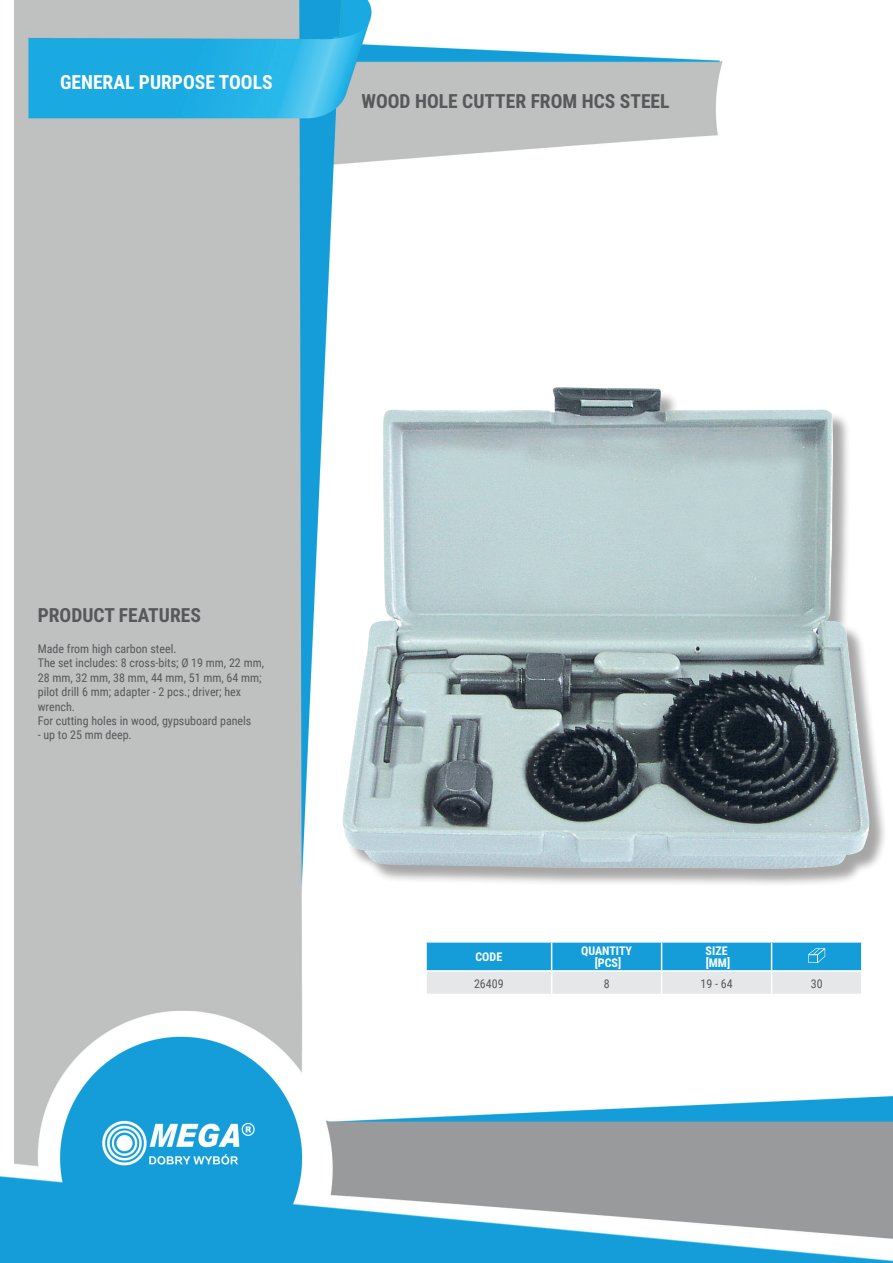
<style>
.page{position:relative;width:893px;height:1263px;background:#fff}
.page>*{position:absolute;margin:0;border:0;box-sizing:border-box;transform-origin:0 0}
.t1{font:700 19.5px "Roboto Condensed";color:#57585a}
.t2{font:700 19.5px "Roboto Condensed";color:#fff}
.t3{font:12px/14.4px "Roboto Condensed";color:#57585a}
.t4{font:700 12px/12px "Roboto Condensed";color:#fff;text-align:center}
</style>
<div class="page">
<img style="left:0;top:0;width:893px;height:1263px">
<div style="left:345px;top:390px;width:543px;height:497px;background:#231f20;opacity:.4"></div>
<img style="left:342px;top:387px;width:528px;height:482px">
<hr style="left:425px;top:943px;width:2px;height:27px;background:#fff">
<hr style="left:425px;top:972px;width:2px;height:22px;background:#fff">
<hr style="left:552px;top:941px;width:110px;height:2px;background:#fff">
<hr style="left:662px;top:941px;width:110px;height:2px;background:#fff">
<hr style="left:772px;top:941px;width:90px;height:2px;background:#fff">
<hr style="left:425px;top:941px;width:127px;height:2px;background:#fff">
<hr style="left:425px;top:970px;width:127px;height:2px;background:#fff">
<hr style="left:425px;top:994px;width:127px;height:1px;background:#fff">
<hr style="left:552px;top:994px;width:110px;height:1px;background:#fff">
<hr style="left:662px;top:994px;width:110px;height:1px;background:#fff">
<hr style="left:772px;top:994px;width:90px;height:1px;background:#fff">
<svg style="left:426px;top:942px;width:436px;height:52px"></svg>
<h1 class="t2" style="left:60px;top:69px;width:214px">GENERAL PURPOSE TOOLS</h1>
<h1 class="t1" style="left:361px;top:88px;width:310px">WOOD HOLE CUTTER FROM HCS STEEL</h1>
<h1 class="t1" style="left:38px;top:601px;width:165px">PRODUCT FEATURES</h1>
<p class="t3" style="left:38px;top:641px;width:228px">Made from high carbon steel.<br>The set includes: 8 cross-bits; Ø 19 mm, 22 mm, 28 mm, 32 mm, 38 mm, 44 mm, 51 mm, 64 mm; pilot drill 6 mm; adapter - 2 pcs.; driver; hex wrench.<br>For cutting holes in wood, gypsuboard panels</p>
<p class="t3" style="left:38px;top:727px;width:96px">- up to 25 mm deep.</p>
<p class="t4" style="left:475px;top:950px;width:28px">CODE</p>
<p class="t4" style="left:581px;top:944px;width:53px">QUANTITY [PCS]</p>
<p class="t4" style="left:706px;top:944px;width:26px;text-align:left">SIZE [MM]</p>
<p class="t3" style="left:474px;top:976px;width:31px">26409</p>
<p class="t3" style="left:604px;top:976px;width:7px">8</p>
<p class="t3" style="left:700px;top:976px;width:34px">19 - 64</p>
<p class="t3" style="left:811px;top:976px;width:13px">30</p>
</div>
